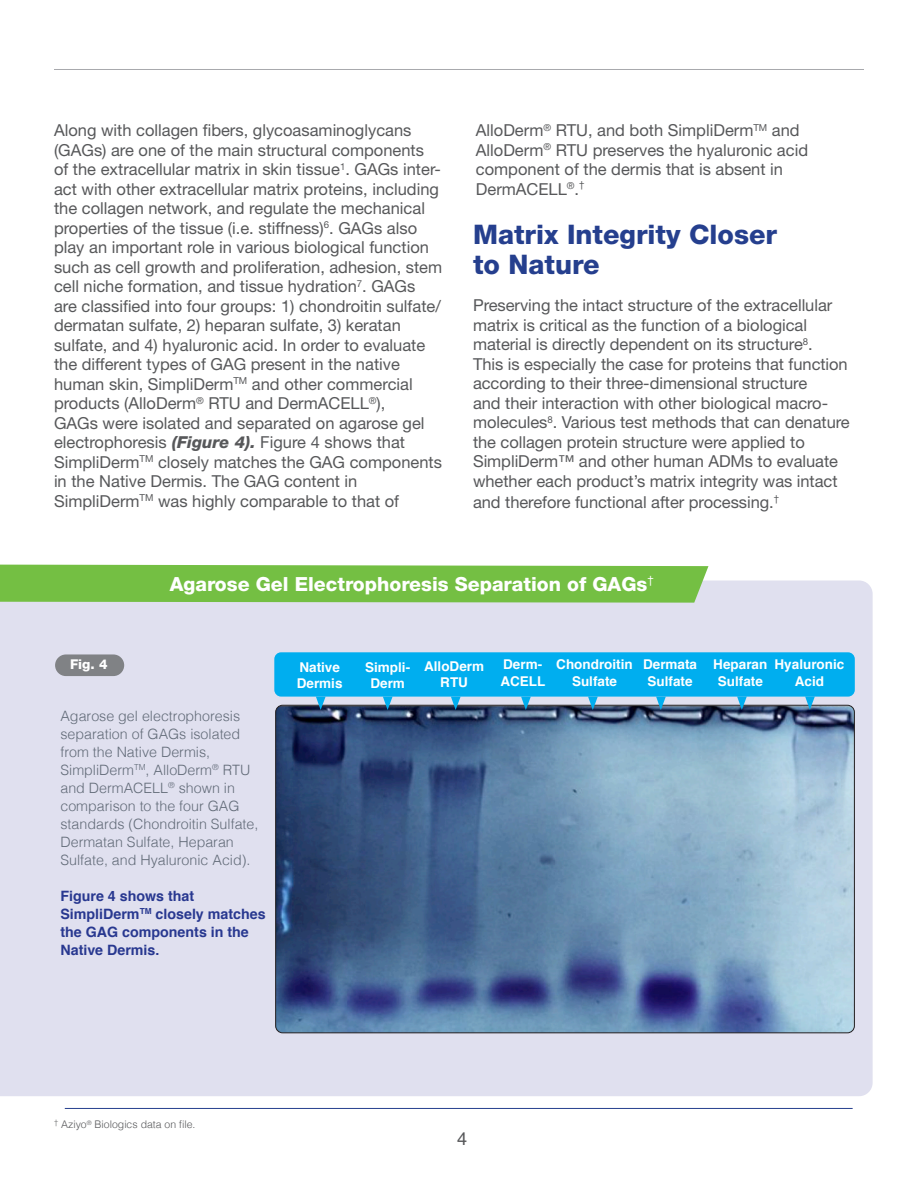
<style>
.page{position:relative;width:918px;height:1188px;background:#fff}
.page>*{position:absolute;margin:0;border:0;box-sizing:border-box;transform-origin:0 0}
.t1{font:800 27px/30px "Helvetica Neue";color:#253f8e}
.t2{font:800 19.5px "Helvetica Neue";color:#fff}
.t3{font:18px "Helvetica LT Std";color:#57585a}
.t4{font:16.5px/19.5px "Helvetica Neue";color:#57585a}
.t5{font:300 14.25px/18px "Helvetica";color:#626b78}
.t6{font:700 14.25px/18px "Helvetica";color:#283890}
.t7{font:700 13.5px/16.5px "Helvetica";color:#fff;text-align:center}
.t8{font:800 13.5px "Helvetica Neue";color:#fff}
.t9{font:300 10.5px "Helvetica";color:#57585a}
.s1{font-weight:800;font-style:italic}
</style>
<div class="page">
<hr style="left:65px;top:1108px;width:788px;height:1px;background:#253f8e">
<div style="left:0;top:580px;width:873px;height:516px;background:#e0e0ef"></div>
<div style="left:274px;top:652px;width:581px;height:45px;background:#00aeef;border-radius:7px"></div>
<img style="left:276px;top:705px;width:578px;height:328px">
<hr style="left:54px;top:69px;width:810px;height:1px;background:#a8a9ad">
<div style="left:55px;top:654px;width:69px;height:22px;background:#808285;border-radius:11px"></div>
<svg style="left:316px;top:697px;width:10px;height:13px"></svg>
<svg style="left:521px;top:697px;width:10px;height:13px"></svg>
<svg style="left:383px;top:697px;width:10px;height:13px"></svg>
<svg style="left:588px;top:697px;width:10px;height:13px"></svg>
<svg style="left:737px;top:696px;width:10px;height:14px"></svg>
<svg style="left:451px;top:697px;width:10px;height:13px"></svg>
<svg style="left:656px;top:697px;width:10px;height:13px"></svg>
<svg style="left:805px;top:696px;width:10px;height:14px"></svg>
<div style="left:0;top:565px;width:708px;height:38px;background:#74bf43"></div>
<p class="t4" style="left:54px;top:120px;width:390px">Along with collagen fibers, glycoasaminoglycans (GAGs) are one of the main structural components of the extracellular matrix in skin tissue<sup>1</sup>. GAGs inter&shy;act with other extracellular matrix proteins, including the collagen network, and regulate the mechanical properties of the tissue (i.e. stiffness)<sup>6</sup>. GAGs also play an important role in various biological function such as cell growth and proliferation, adhesion, stem cell niche formation, and tissue hydration<sup>7</sup>. GAGs are classified into four groups: 1) chondroitin sulfate/ dermatan sulfate, 2) heparan sulfate, 3) keratan sulfate, and 4) hyaluronic acid. In order to evaluate the different types of GAG present in the native human skin, SimpliDerm<sup>TM</sup> and other commercial products (AlloDerm<sup>®</sup> RTU and DermACELL<sup>®</sup>),<br>GAGs were isolated and separated on agarose gel electrophoresis <span class="s1">(Figure 4).</span> Figure 4 shows that SimpliDerm<sup>TM</sup> closely matches the GAG components in the Native Dermis. The GAG content in SimpliDerm<sup>TM</sup> was highly comparable to that of</p>
<p class="t4" style="left:476px;top:120px;width:334px">AlloDerm<sup>®</sup> RTU, and both SimpliDerm<sup>TM</sup> and AlloDerm<sup>®</sup> RTU preserves the hyaluronic acid component of the dermis that is absent in DermACELL<sup>®</sup>.<sup>†</sup></p>
<p class="t1" style="left:473px;top:219px;width:306px">Matrix Integrity Closer to Nature</p>
<p class="t4" style="left:473px;top:295px;width:378px">Preserving the intact structure of the extracellular matrix is critical as the function of a biological material is directly dependent on its structure<sup>8</sup>.<br>This is especially the case for proteins that function according to their three-dimensional structure<br>and their interaction with other biological macro&shy;molecules<sup>8</sup>. Various test methods that can denature the collagen protein structure were applied to SimpliDerm™ and other human ADMs to evaluate whether each product’s matrix integrity was intact</p>
<p class="t4" style="left:473px;top:492px;width:308px">and therefore functional after processing.<sup>†</sup></p>
<p class="t2" style="left:170px;top:572px;width:485px">Agarose Gel Electrophoresis Separation of GAGs<sup>†</sup></p>
<p class="t8" style="left:70px;top:656px;width:39px">Fig. 4</p>
<p class="t7" style="left:299px;top:659px;width:42px">Native</p>
<p class="t7" style="left:297px;top:675px;width:47px">Dermis</p>
<p class="t5" style="left:60px;top:706px;width:199px">Agarose gel electrophoresis separation of GAGs isolated from the Native Dermis,<br>SimpliDerm<sup>TM</sup>, AlloDerm<sup>®</sup> RTU and DermACELL<sup>®</sup> shown in comparison to the four GAG standards (Chondroitin Sulfate,<br>Dermatan Sulfate, Heparan<br>Sulfate, and Hyaluronic Acid).</p>
<p class="t6" style="left:60px;top:887px;width:207px">Figure 4 shows that<br>SimpliDerm<sup>TM</sup> closely matches the GAG components in the<br>Native Dermis.</p>
<p class="t7" style="left:365px;top:659px;width:47px">Simpli-</p>
<p class="t7" style="left:370px;top:675px;width:36px">Derm</p>
<p class="t7" style="left:424px;top:658px;width:62px">AlloDerm<br>RTU</p>
<p class="t7" style="left:503px;top:657px;width:41px">Derm-</p>
<p class="t7" style="left:500px;top:673px;width:46px">ACELL</p>
<p class="t7" style="left:556px;top:657px;width:78px">Chondroitin</p>
<p class="t7" style="left:572px;top:673px;width:47px">Sulfate</p>
<p class="t7" style="left:643px;top:657px;width:56px">Dermata</p>
<p class="t7" style="left:648px;top:673px;width:47px">Sulfate</p>
<p class="t7" style="left:713px;top:657px;width:56px">Heparan</p>
<p class="t7" style="left:718px;top:673px;width:47px">Sulfate</p>
<p class="t7" style="left:775px;top:657px;width:71px">Hyaluronic</p>
<p class="t7" style="left:795px;top:673px;width:31px">Acid</p>
<p class="t9" style="left:54px;top:1115px;width:143px"><sup>†</sup> Aziyo<sup>®</sup> Biologics data on file.</p>
<p class="t3" style="left:457px;top:1128px;width:12px">4</p>
</div>
